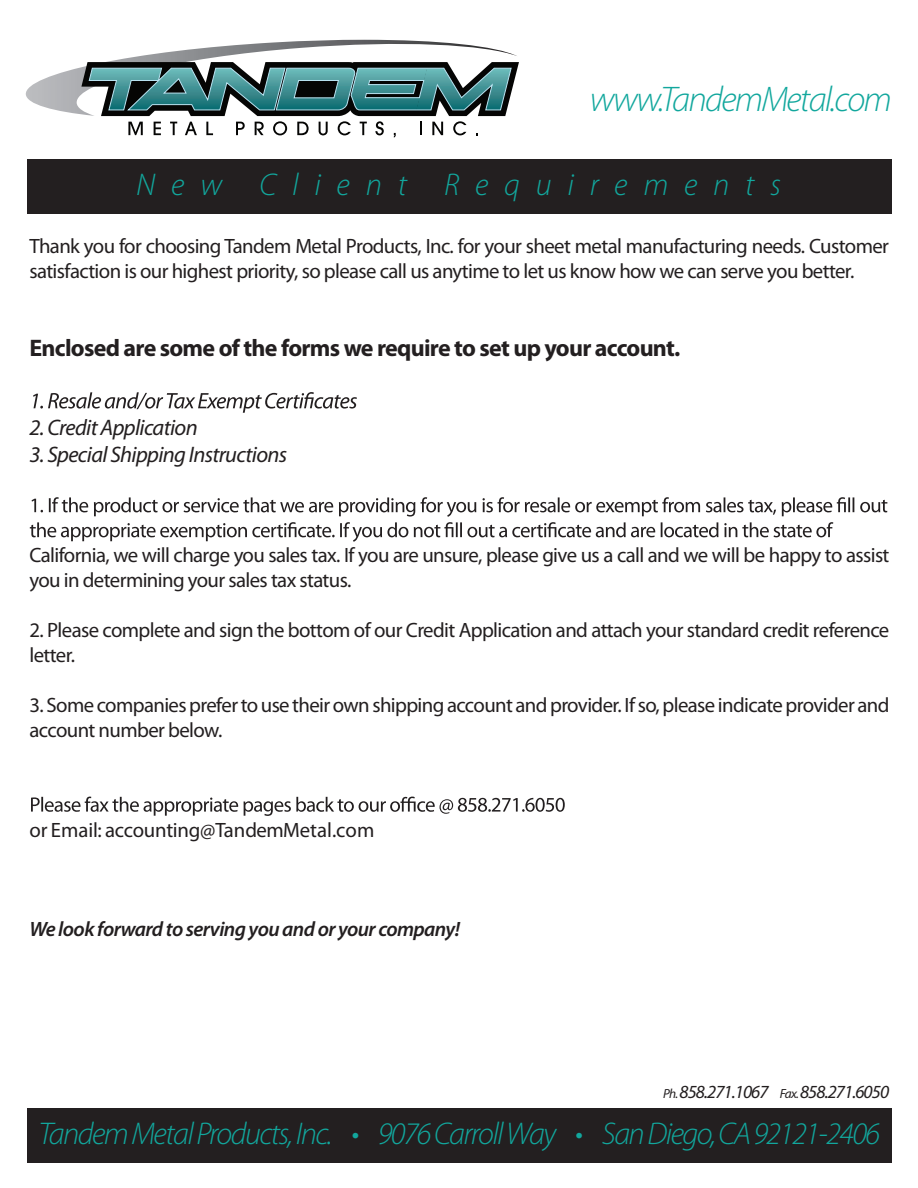
<style>
.page{position:relative;width:918px;height:1188px;background:#fff}
.page>*{position:absolute;margin:0;border:0;box-sizing:border-box;transform-origin:0 0}
.t1{font:italic 300 35.7px "Myriad Pro";letter-spacing:-.05em;color:#12a79d}
.t2{font:italic 300 31.5px "Myriad Pro";letter-spacing:-.05em;color:#12a79d}
.t3{font:italic 300 31.5px "Myriad Pro";letter-spacing:.5em;color:#12a79d}
.t4{font:700 24px "Myriad Pro";letter-spacing:-.03em;color:#231f20}
.t5{font:italic 22.5px "Myriad Pro";letter-spacing:-.03em;color:#231f20}
.t6{font:20.85px/24.9px "Myriad Pro";letter-spacing:-.03em;color:#231f20}
.t7{font:italic 600 20.85px "Myriad Pro";letter-spacing:-.03em;color:#231f20}
.t8{font:20.85px "Myriad Pro";letter-spacing:-.005em;color:#231f20}
.t9{font:italic 18.6px "Myriad Pro";letter-spacing:-.05em;color:#231f20}
.s1{font-size:13.2px}
</style>
<div class="page">
<svg style="left:33px;top:392px;width:324px;height:21px"></svg>
<svg style="left:30px;top:497px;width:857px;height:45px"></svg>
<svg style="left:31px;top:797px;width:534px;height:19px"></svg>
<svg style="left:25px;top:40px;width:494px;height:97px"></svg>
<div style="left:27px;top:1108px;width:864px;height:54px;background:#231f20"></div>
<div style="left:27px;top:159px;width:864px;height:54px;background:#231f20"></div>
<h1 class="t1" style="left:590px;top:80px;width:303px">www.TandemMetal.com</h1>
<h2 class="t3" style="left:136px;top:168px;width:646px">New Client Requirements</h2>
<p class="t6" style="left:29px;top:233px;width:861px">Thank you for choosing Tandem Metal Products, Inc. for your sheet metal manufacturing needs. Customer satisfaction is our highest priority, so please call us anytime to let us know how we can serve you better.</p>
<p class="t4" style="left:29px;top:333px;width:652px">Enclosed are some of the forms we require to set up your account.</p>
<p class="t5" style="left:29px;top:414px;width:170px">2. Credit Application</p>
<p class="t5" style="left:29px;top:441px;width:259px">3. Special Shipping Instructions</p>
<p class="t6" style="left:29px;top:542px;width:862px">California, we will charge you sales tax. If you are unsure, please give us a call and we will be happy to assist you in determining your sales tax status.</p>
<p class="t6" style="left:29px;top:617px;width:861px">2. Please complete and sign the bottom of our Credit Application and attach your standard credit reference letter.</p>
<p class="t6" style="left:29px;top:692px;width:862px">3. Some companies prefer to use their own shipping account and provider. If so, please indicate provider and account number below.</p>
<p class="t8" style="left:29px;top:817px;width:346px">or Email: accounting@TandemMetal.com</p>
<p class="t7" style="left:29px;top:916px;width:432px">We look forward to serving you and or your company!</p>
<p class="t9" style="left:663px;top:1081px;width:227px"><span class="s1">Ph.</span> 858.271.1067 <span class="s1">Fax.</span> 858.271.6050</p>
<h2 class="t2" style="left:39px;top:1117px;width:843px">Tandem Metal Products, Inc. • 9076 Carroll Way • San Diego, CA 92121-2406</h2>
</div>
